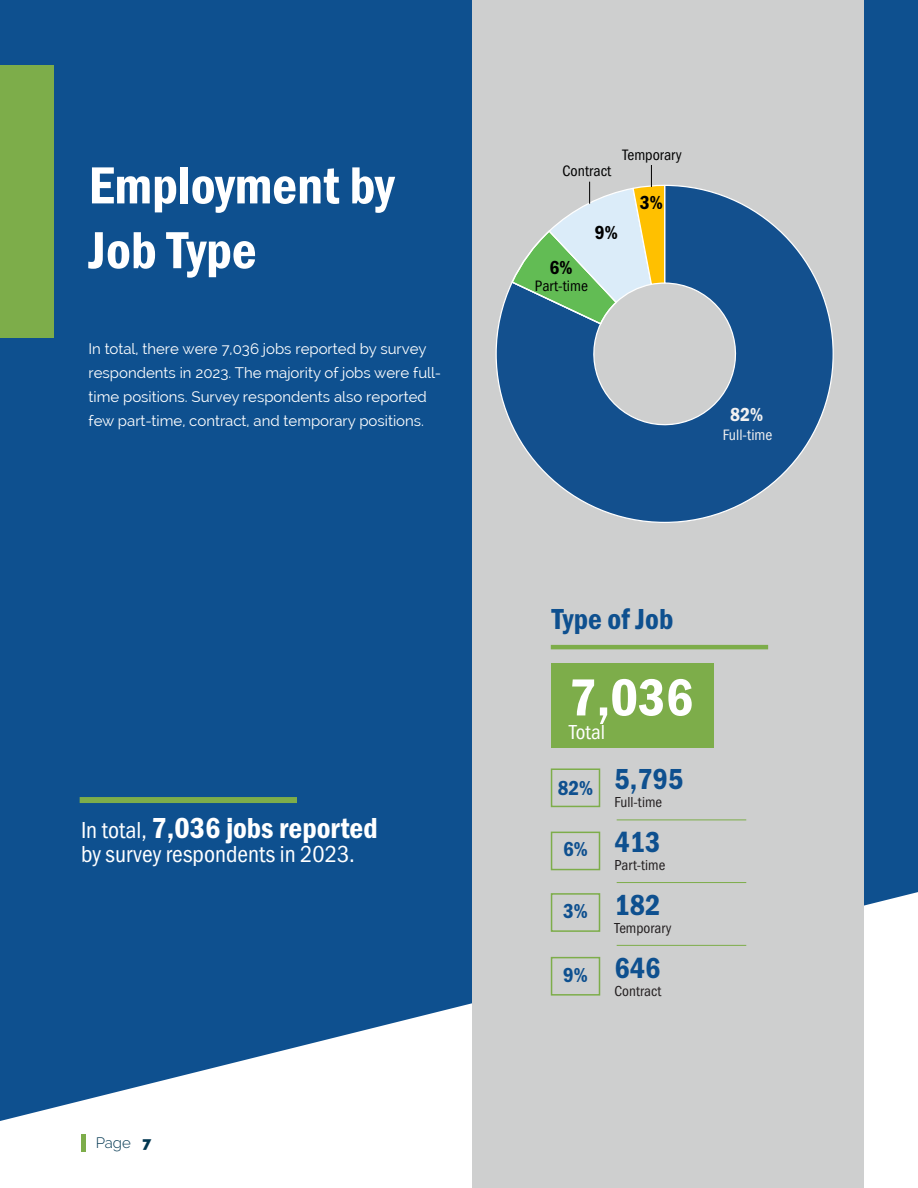
<style>
.page{position:relative;width:918px;height:1188px;background:#fff}
.page>*{position:absolute;margin:0;border:0;box-sizing:border-box;transform-origin:0 0}
.t1{font:54px/64.8px "Franklin Gothic URW Con Dem";color:#fff}
.t2{font:30px "Franklin Gothic URW Con Dem";color:#fff}
.t3{font:30px "Franklin Gothic URW Con Dem";color:#0e508f}
.t4{font:24px "Franklin Gothic URW Cond";color:#fff}
.t5{font:21px "Franklin Gothic URW Con Dem";color:#0e508f}
.t6{font:21px "Franklin Gothic URW Cond";color:#fff}
.t7{font:19.5px "Franklin Gothic URW Con Dem";color:#000}
.t8{font:19.5px "Franklin Gothic URW Con Dem";color:#f1f0f0}
.t9{font:15.6px "Franklin Gothic URW Cond";color:#000}
.t10{font:15.6px "Franklin Gothic URW Cond";color:#f1f0f0}
.t11{font:15px/24px "Raleway";color:#fff}
.t12{font:15px "Franklin Gothic URW Cond";color:#231f20}
.t13{font:300 15px "Raleway";color:#013650}
.s1{font-family:"Franklin Gothic URW Cond";font-size:24px}
.s2{font-weight:900}
</style>
<div class="page">
<div style="left:81px;top:1134px;width:5px;height:17px;background:#7dad4a"></div>
<div style="left:0;top:0;width:918px;height:1121px;background:#0e508f"></div>
<div style="left:472px;top:0;width:392px;height:1188px;background:#cecfcf"></div>
<div style="left:0;top:65px;width:54px;height:273px;background:#7dad4a"></div>
<hr style="left:551px;top:645px;width:217px;height:4px;background:#7dad4a">
<hr style="left:617px;top:820px;width:129px;height:1px;background:#7dad4a">
<hr style="left:617px;top:882px;width:129px;height:1px;background:#7dad4a">
<hr style="left:617px;top:945px;width:129px;height:1px;background:#7dad4a">
<div style="left:551px;top:768px;width:49px;height:39px;border:2px solid #7dad4a"></div>
<div style="left:551px;top:832px;width:49px;height:38px;border:2px solid #7dad4a"></div>
<div style="left:551px;top:893px;width:49px;height:39px;border:2px solid #7dad4a"></div>
<div style="left:551px;top:957px;width:49px;height:39px;border:2px solid #7dad4a"></div>
<div style="left:551px;top:663px;width:162px;height:84px;background:#7dad4a"></div>
<div style="left:80px;top:797px;width:217px;height:6px;background:#7dad4a"></div>
<svg style="left:495px;top:184px;width:339px;height:339px"></svg>
<svg style="left:510px;top:165px;width:156px;height:161px"></svg>
<p class="t1" style="left:89px;top:151px;width:307px">Employment by<br>Job Type</p>
<p class="t11" style="left:89px;top:337px;width:354px">In total, there were 7,036 jobs reported by survey respondents in 2023. The majority of jobs were full&shy;time positions. Survey respondents also reported few part-time, contract, and temporary positions.</p>
<p class="t2" style="left:81px;top:808px;width:298px"><span class="s1">In total,</span> 7,036 jobs reported</p>
<p class="t4" style="left:81px;top:837px;width:276px">by survey respondents in 2023.</p>
<p class="t13" style="left:96px;top:1134px;width:57px">Page <span class="s2">7</span></p>
<p class="t9" style="left:563px;top:159px;width:50px">Contract</p>
<p class="t9" style="left:622px;top:144px;width:61px">Temporary</p>
<p class="t7" style="left:640px;top:189px;width:24px">3%</p>
<p class="t7" style="left:549px;top:254px;width:24px">6%</p>
<p class="t7" style="left:595px;top:220px;width:24px">9%</p>
<p class="t9" style="left:535px;top:275px;width:55px">Part-time</p>
<p class="t8" style="left:730px;top:402px;width:35px">82%</p>
<p class="t10" style="left:723px;top:423px;width:51px">Full-time</p>
<p class="t3" style="left:552px;top:599px;width:123px">Type of Job</p>
<p class="t1" style="left:569px;top:663px;width:126px">7,036</p>
<p class="t6" style="left:569px;top:717px;width:38px">Total</p>
<p class="t5" style="left:558px;top:774px;width:37px">82%</p>
<p class="t5" style="left:563px;top:835px;width:26px">6%</p>
<p class="t5" style="left:563px;top:897px;width:26px">3%</p>
<p class="t5" style="left:563px;top:961px;width:26px">9%</p>
<p class="t3" style="left:615px;top:759px;width:70px">5,795</p>
<p class="t12" style="left:615px;top:791px;width:49px">Full-time</p>
<p class="t3" style="left:615px;top:822px;width:47px">413</p>
<p class="t12" style="left:615px;top:854px;width:52px">Part-time</p>
<p class="t3" style="left:615px;top:885px;width:47px">182</p>
<p class="t12" style="left:615px;top:917px;width:58px">Temporary</p>
<p class="t3" style="left:615px;top:948px;width:47px">646</p>
<p class="t12" style="left:615px;top:980px;width:48px">Contract</p>
</div>
